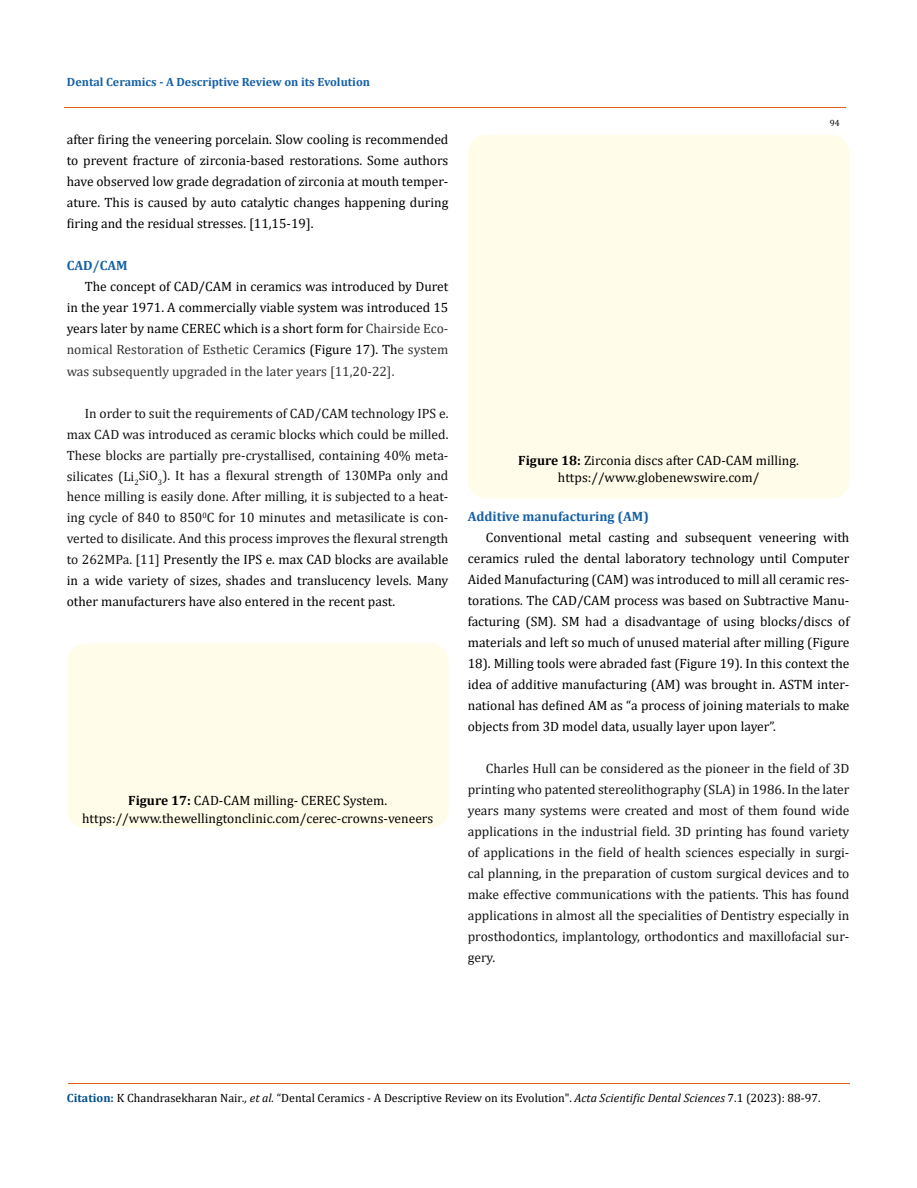
<style>
.page{position:relative;width:917px;height:1188px;background:#fff}
.page>*{position:absolute;margin:0;border:0;box-sizing:border-box;transform-origin:0 0}
.t1{font:13.5px/21px "Cambria";color:#000;text-align:justify}
.t2{font:13.5px/21px "Cambria";color:#131413;text-align:justify}
.t3{font:700 13.5px "Cambria";color:#1560a6}
.t4{font:12px "Cambria";color:#000}
.t5{font:700 12px "Cambria";color:#1560a6}
.t6{font:9px "Cambria";color:#000}
.s1{color:#333}
.s2{color:#000}
.s3{font-weight:700}
.s4{font-weight:700;color:#035089}
.s5{font-style:italic}
</style>
<div class="page">
<div style="left:67px;top:644px;width:381px;height:184px;background:#fffde9;border-radius:18px"></div>
<div style="left:468px;top:135px;width:381px;height:363px;background:#fffde9;border-radius:18px"></div>
<hr style="left:64px;top:108px;width:781px;height:1px;background:#e05d1a">
<hr style="left:68px;top:1084px;width:781px;height:1px;background:#e05d1a">
<p class="t5" style="left:67px;top:73px;width:304px">Dental Ceramics - A Descriptive Review on its Evolution</p>
<p class="t1" style="left:67px;top:129px;width:383px">after firing the veneering porcelain. Slow cooling is recommended to prevent fracture of zirconia-based restorations. Some authors have observed low grade degradation of zirconia at mouth temper&shy;ature. This is caused by auto catalytic changes happening during firing and the residual stresses. [11,15-19].</p>
<p class="t3" style="left:67px;top:256px;width:62px">CAD/CAM</p>
<p class="t1" style="left:67px;top:276px;width:383px;text-indent:18px">The concept of CAD/CAM in ceramics was introduced by Duret in the year 1971. A commercially viable system was introduced 15 years later by name CEREC which is a short form for <span class="s1">Chairside Eco&shy;nomical Restoration of Esthetic Ceram</span>ics (Figure 17). Th<span class="s1">e system was subsequently upgraded in the later years [11,20-22].</span></p>
<p class="t2" style="left:67px;top:402px;width:383px;text-indent:18px">In order to suit the requirements of CAD/CAM technology IPS e. max CAD was introduced as ceramic blocks which could be milled.<br>These blocks are partially pre-crystallised, containing 40% meta&shy;silicates (Li<sub>2</sub>SiO<sub>3</sub>). It has a flexural strength of 130MPa only and hence milling is easily done. After milling, it is subjected to a heat&shy;ing cycle of 840 to 850<sup>0</sup>C for 10 minutes and metasilicate is con&shy;verted to disilicate. And this process improves the flexural strength to 262MPa. [11] <span class="s2">Presently the IPS e. max CAD blocks are available in a wide variety of sizes, shades and translucency levels. Many other manufacturers have also entered in the recent past.</span></p>
<p class="t1" style="left:82px;top:791px;width:352px;line-height:18px;text-align:center"><span class="s3">Figure 17:</span> CAD-CAM milling- CEREC System. https://www.thewellingtonclinic.com/cerec-crowns-veneers</p>
<p class="t6" style="left:829px;top:118px;width:11px">94</p>
<p class="t1" style="left:518px;top:453px;width:282px;line-height:16.2px;text-align:center"><span class="s3">Figure 18:</span> Zirconia discs after CAD-CAM milling. https://www.globenewswire.com/</p>
<p class="t3" style="left:468px;top:507px;width:182px">Additive manufacturing (AM)</p>
<p class="t1" style="left:468px;top:527px;width:383px;text-indent:18px">Conventional metal casting and subsequent veneering with ceramics ruled the dental laboratory technology until Computer Aided Manufacturing (CAM) was introduced to mill all ceramic res&shy;torations. The CAD/CAM process was based on Subtractive Manu&shy;facturing (SM). SM had a disadvantage of using blocks/discs of materials and left so much of unused material after milling (Figure 18). Milling tools were abraded fast (Figure 19). In this context the idea of additive manufacturing (AM) was brought in. ASTM inter&shy;national has defined AM as “a process of joining materials to make objects from 3D model data, usually layer upon layer”.</p>
<p class="t2" style="left:468px;top:758px;width:383px;text-indent:18px">Charles Hull can be considered as the pioneer in the field of 3D printing who patented stereolithography (SLA) in 1986. In the later years many systems were created and most of them found wide applications in the industrial field. 3D printing has found variety of applications in the field of health sciences especially in surgi&shy;cal planning, in the preparation of custom surgical devices and to make effective communications with the patients. This has found applications in almost all the specialities of Dentistry especially in prosthodontics, implantology, orthodontics and maxillofacial sur&shy;gery.</p>
<p class="t4" style="left:67px;top:1090px;width:755px"><span class="s4">Citation:</span> K Chandrasekharan Nair<span class="s5">., et al.</span> “Dental Ceramics - A Descriptive Review on its Evolution". <span class="s5">Acta Scientific Dental Sciences</span> 7.1 (2023): 88-97.</p>
</div>
